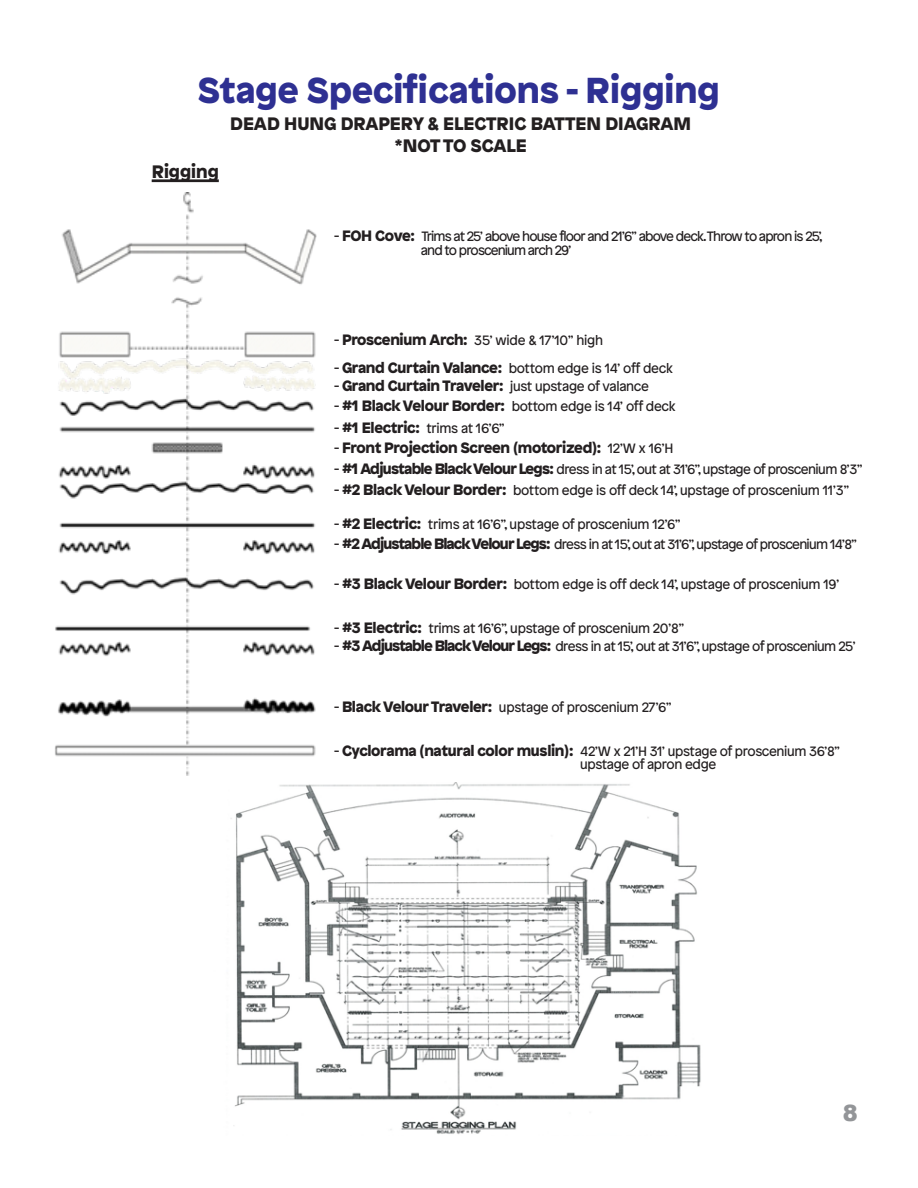
<style>
.page{position:relative;width:918px;height:1188px;background:#fff}
.page>*{position:absolute;margin:0;border:0;box-sizing:border-box;transform-origin:0 0}
.t1{font:900 36px "Patron";color:#2e3092}
.t2{font:900 22.5px "Arial";color:#939598}
.t3{font:900 18px/21.6px "Patron";color:#231f20;text-align:center}
.t4{font:900 15px "Patron";letter-spacing:-.02em;color:#231f20}
.t5{font:13.5px "Patron";letter-spacing:-.02em;color:#231f20}
.t6{font:13.5px/13.5px "Patron";letter-spacing:-.04em;color:#231f20}
.t7{font:13.5px/13.5px "Patron";letter-spacing:-.06em;color:#231f20}
.s1{font-size:15px}
.s2{font-weight:900;font-size:15px}
.s3{font-weight:400}
.s4{font-weight:400;font-size:13.5px}
</style>
<div class="page">
<img style="left:55px;top:192px;width:261px;height:584px">
<hr style="left:152px;top:179px;width:67px;height:3px;background:#231f20">
<img style="left:230px;top:783px;width:471px;height:351px">
<p class="t1" style="left:198px;top:60px;width:523px">Stage Specifications - Rigging</p>
<p class="t3" style="left:230px;top:111px;width:462px">DEAD HUNG DRAPERY &amp; ELECTRIC BATTEN DIAGRAM *NOT TO SCALE</p>
<p class="t3" style="left:152px;top:159px;width:69px">Rigging</p>
<p class="t7" style="left:421px;top:229px;width:403px;text-indent:-87px"><span class="s1">-</span> <span class="s2">FOH Cove:</span> Trims at 25’ above house floor and 21’6” above deck.Throw to apron is 25’, and to proscenium arch 29’</p>
<p class="t5" style="left:334px;top:330px;width:271px"><span class="s1">-</span> <span class="s2">Proscenium Arch:</span> 35’ wide &amp; 17’10” high</p>
<p class="t5" style="left:334px;top:358px;width:341px"><span class="s1">-</span> <span class="s2">Grand Curtain Valance:</span> bottom edge is 14’ off deck</p>
<p class="t4" style="left:334px;top:373px;width:317px"><span class="s3">-</span> Grand Curtain Traveler: <span class="s4">just upstage of valance</span></p>
<p class="t5" style="left:334px;top:396px;width:343px"><span class="s1">-</span> <span class="s2">#1 Black Velour Border:</span> bottom edge is 14’ off deck</p>
<p class="t5" style="left:334px;top:418px;width:173px"><span class="s1">-</span> <span class="s2">#1 Electric:</span> trims at 16’6”</p>
<p class="t4" style="left:334px;top:435px;width:341px"><span class="s3">-</span> Front Projection Screen (motorized): <span class="s4">12’W x 16’H</span></p>
<p class="t6" style="left:334px;top:461px;width:531px"><span class="s1">-</span> <span class="s2">#1 Adjustable Black Velour Legs:</span> dress in at 15’, out at 31’6”, upstage of proscenium 8’3”</p>
<p class="t5" style="left:334px;top:480px;width:517px"><span class="s1">-</span> <span class="s2">#2 Black Velour Border:</span> bottom edge is off deck 14’, upstage of proscenium 11’3”</p>
<p class="t5" style="left:334px;top:514px;width:349px"><span class="s1">-</span> <span class="s2">#2 Electric:</span> trims at 16’6”, upstage of proscenium 12’6”</p>
<p class="t6" style="left:334px;top:536px;width:525px"><span class="s1">-</span> <span class="s2">#2 Adjustable Black Velour Legs:</span> dress in at 15’, out at 31’6”, upstage of proscenium 14’8”</p>
<p class="t5" style="left:334px;top:574px;width:507px"><span class="s1">-</span> <span class="s2">#3 Black Velour Border:</span> bottom edge is off deck 14’, upstage of proscenium 19’</p>
<p class="t5" style="left:334px;top:618px;width:352px"><span class="s1">-</span> <span class="s2">#3 Electric:</span> trims at 16’6”, upstage of proscenium 20’8”</p>
<p class="t6" style="left:334px;top:638px;width:524px"><span class="s1">-</span> <span class="s2">#3 Adjustable Black Velour Legs:</span> dress in at 15’, out at 31’6”, upstage of proscenium 25’</p>
<p class="t5" style="left:334px;top:697px;width:339px"><span class="s1">-</span> <span class="s2">Black Velour Traveler:</span> upstage of proscenium 27’6”</p>
<p class="t6" style="left:580px;top:743px;width:262px;text-indent:-246px"><span class="s1">-</span> <span class="s2">Cyclorama (natural color muslin):</span> 42’W x 21’H 31’ upstage of proscenium 36’8” upstage of apron edge</p>
<h2 class="t2" style="left:843px;top:1097px;width:17px">8</h2>
</div>
